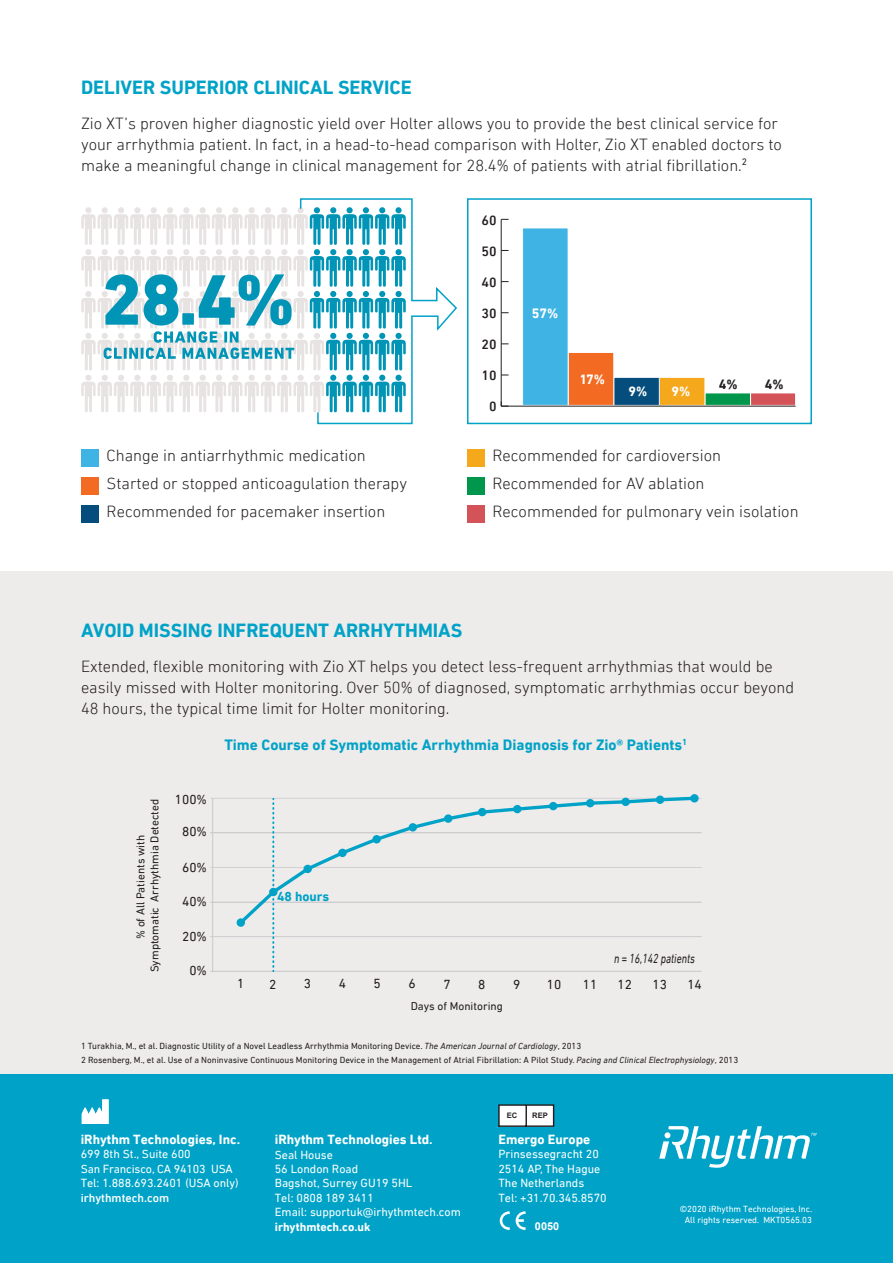
<style>
.page{position:relative;width:893px;height:1263px;background:#fff}
.page>*{position:absolute;margin:0;border:0;box-sizing:border-box;transform-origin:0 0}
.H_1{font:700 19.5px "DIN Next LT Pro";color:#00a3c7}
.body_style{font:300 16.5px/21px "DIN Next LT Pro";color:#231f20}
.bullets_body{font:300 16.5px "DIN Next LT Pro";color:#231f20}
.t1{font:700 15.3px "DIN Next LT Pro";color:#00a3c7}
.t2{font:500 13.8px "DIN Next LT Pro";color:#231f20}
.t3{font:700 13.8px "DIN Next LT Pro";color:#fff}
.t4{font:700 13.8px "DIN Next LT Pro";color:#231f20}
.legalese{font:700 13.5px "DIN Next LT Pro";color:#fff}
.t5{font:13.35px "DIN Next LT Pro";color:#231f20}
.t6{font:italic 13.35px "DIN Next LT Pro";color:#231f20;scale:.77 1}
.t7{font:700 13.35px "DIN Next LT Pro";color:#00a3c7}
.legalese-2{font:12px/14.4px "DIN Next LT Pro";color:#fff}
.t8{font:11.4px/13.8px "DIN Next LT Pro";color:#231f20;text-align:center}
.t9{font:700 10.95px "Arial";color:#fff}
.footnotes{font:9px "DIN Next LT Pro";color:#231f20}
.t10{font:9px "DIN Next LT Pro";color:#fff}
.t11{font:700 7.65px "Arial";color:#231f20}
.s1{font-style:italic}
.s2{font-weight:500}
.s3{font-weight:700}
</style>
<div class="page">
<div style="left:0;top:572px;width:893px;height:502px;background:#eeebeb"></div>
<div style="left:0;top:1074px;width:893px;height:189px;background:#00a3c7"></div>
<svg style="left:500px;top:1211px;width:10px;height:19px"></svg>
<svg style="left:516px;top:1211px;width:10px;height:19px"></svg>
<svg style="left:82px;top:1099px;width:27px;height:25px"></svg>
<svg style="left:498px;top:1104px;width:57px;height:23px"></svg>
<hr style="left:210px;top:832px;width:491px;height:1px;background:#d1d2d4">
<hr style="left:210px;top:867px;width:491px;height:1px;background:#d1d2d4">
<hr style="left:210px;top:902px;width:491px;height:1px;background:#d1d2d4">
<hr style="left:210px;top:936px;width:491px;height:1px;background:#d1d2d4">
<hr style="left:210px;top:971px;width:491px;height:1px;background:#d1d2d4">
<hr style="left:210px;top:798px;width:491px;height:1px;background:#d1d2d4">
<hr style="left:212px;top:798px;width:1px;height:173px;background:#d1d2d4">
<svg style="left:272px;top:927px;width:3px;height:45px"></svg>
<svg style="left:236px;top:795px;width:462px;height:132px"></svg>
<hr style="left:501px;top:219px;width:1px;height:187px;background:#231f20">
<div style="left:750px;top:393px;width:46px;height:12px;background:#d45358"></div>
<div style="left:705px;top:393px;width:45px;height:12px;background:#00964c"></div>
<div style="left:659px;top:377px;width:46px;height:28px;background:#f5a81c"></div>
<div style="left:659px;top:377px;width:46px;height:29px;border:1px solid #fff"></div>
<div style="left:614px;top:377px;width:45px;height:28px;background:#044d7c"></div>
<div style="left:613px;top:377px;width:47px;height:29px;border:1px solid #fff"></div>
<div style="left:568px;top:352px;width:46px;height:53px;background:#f36b23"></div>
<div style="left:568px;top:352px;width:46px;height:54px;border:1px solid #fff"></div>
<div style="left:523px;top:228px;width:45px;height:177px;background:#3fb4e4"></div>
<div style="left:522px;top:228px;width:46px;height:178px;border:1px solid #fff"></div>
<hr style="left:501px;top:406px;width:295px;height:1px;background:#231f20">
<svg style="left:501px;top:401px;width:8px;height:6px"></svg>
<div style="left:81px;top:449px;width:18px;height:18px;background:#3fb4e4"></div>
<div style="left:81px;top:477px;width:18px;height:17px;background:#f36b23"></div>
<div style="left:81px;top:505px;width:18px;height:17px;background:#044d7c"></div>
<div style="left:467px;top:449px;width:17px;height:18px;background:#f5a81c"></div>
<div style="left:467px;top:477px;width:17px;height:17px;background:#00964c"></div>
<div style="left:467px;top:505px;width:17px;height:17px;background:#d45358"></div>
<div style="left:467px;top:198px;width:345px;height:226px;border:2px solid #00a3c7"></div>
<svg style="left:81px;top:198px;width:376px;height:227px"></svg>
<svg style="left:659px;top:1126px;width:158px;height:42px"></svg>
<p class="H_1" style="left:81px;top:76px;width:332px">DELIVER SUPERIOR CLINICAL SERVICE</p>
<p class="body_style" style="left:81px;top:113px;width:702px">Zio XT’s proven higher diagnostic yield over Holter allows you to provide the best clinical service for your arrhythmia patient. In fact, in a head-to-head comparison with Holter, Zio XT enabled doctors to make a meaningful change in clinical management for 28.4% of patients with atrial fibrillation.<sup>2</sup></p>
<p class="t2" style="left:481px;top:212px;width:17px">60</p>
<p class="t2" style="left:481px;top:243px;width:17px">50</p>
<p class="bullets_body" style="left:107px;top:446px;width:261px">Change in antiarrhythmic medication</p>
<p class="bullets_body" style="left:107px;top:474px;width:302px">Started or stopped anticoagulation therapy</p>
<p class="bullets_body" style="left:107px;top:502px;width:280px">Recommended for pacemaker insertion</p>
<p class="t2" style="left:481px;top:274px;width:17px">40</p>
<p class="t2" style="left:481px;top:305px;width:17px">30</p>
<p class="t2" style="left:481px;top:336px;width:17px">20</p>
<p class="t2" style="left:481px;top:367px;width:17px">10</p>
<p class="t2" style="left:489px;top:399px;width:9px">0</p>
<p class="t3" style="left:532px;top:305px;width:28px">57%</p>
<p class="t3" style="left:579px;top:371px;width:27px">17%</p>
<p class="t3" style="left:628px;top:383px;width:20px">9%</p>
<p class="t3" style="left:671px;top:383px;width:20px">9%</p>
<p class="t4" style="left:719px;top:377px;width:20px">4%</p>
<p class="t4" style="left:765px;top:377px;width:20px">4%</p>
<p class="bullets_body" style="left:492px;top:446px;width:230px">Recommended for cardioversion</p>
<p class="bullets_body" style="left:492px;top:474px;width:214px">Recommended for AV ablation</p>
<p class="bullets_body" style="left:492px;top:502px;width:308px">Recommended for pulmonary vein isolation</p>
<p class="H_1" style="left:81px;top:619px;width:383px">AVOID MISSING INFREQUENT ARRHYTHMIAS</p>
<p class="body_style" style="left:81px;top:655px;width:715px">Extended, flexible monitoring with Zio XT helps you detect less-frequent arrhythmias that would be easily missed with Holter monitoring. Over 50% of diagnosed, symptomatic arrhythmias occur beyond<br>48 hours, the typical time limit for Holter monitoring.</p>
<p class="t8" style="left:134px;top:972px;width:175px;rotate:-90deg">% of All Patients with<br>Symptomatic Arrhythmia Detected</p>
<p class="t5" style="left:175px;top:792px;width:34px">100%</p>
<p class="t5" style="left:182px;top:824px;width:26px">80%</p>
<p class="t5" style="left:182px;top:860px;width:26px">60%</p>
<p class="t5" style="left:182px;top:894px;width:26px">40%</p>
<p class="t5" style="left:182px;top:929px;width:26px">20%</p>
<p class="t5" style="left:189px;top:963px;width:19px">0%</p>
<p class="t1" style="left:224px;top:736px;width:464px">Time Course of Symptomatic Arrhythmia Diagnosis for Zio® Patients<sup>1</sup></p>
<p class="t7" style="left:277px;top:889px;width:54px">48 hours</p>
<p class="t6" style="left:614px;top:951px;width:107px">n = 16,142 patients</p>
<p class="t5" style="left:237px;top:976px;width:9px">1</p>
<p class="t5" style="left:269px;top:977px;width:9px">2</p>
<p class="t5" style="left:304px;top:976px;width:9px">3</p>
<p class="t5" style="left:339px;top:976px;width:9px">4</p>
<p class="t5" style="left:374px;top:976px;width:9px">5</p>
<p class="t5" style="left:408px;top:976px;width:9px">6</p>
<p class="t5" style="left:443px;top:976px;width:9px">7</p>
<p class="t5" style="left:478px;top:976px;width:9px">8</p>
<p class="t5" style="left:513px;top:976px;width:9px">9</p>
<p class="t5" style="left:547px;top:976px;width:16px">10</p>
<p class="t5" style="left:583px;top:976px;width:16px">11</p>
<p class="t5" style="left:618px;top:976px;width:16px">12</p>
<p class="t5" style="left:652px;top:976px;width:16px">13</p>
<p class="t5" style="left:687px;top:976px;width:16px">14</p>
<p class="t8" style="left:411px;top:999px;width:94px">Days of Monitoring</p>
<p class="footnotes" style="left:81px;top:1041px;width:502px">1 Turakhia, M., et al. Diagnostic Utility of a Novel Leadless Arrhythmia Monitoring Device. <span class="s1">The American Journal of Cardiology</span>, 2013</p>
<p class="footnotes" style="left:81px;top:1055px;width:659px">2 Rosenberg, M., et al. Use of a Noninvasive Continuous Monitoring Device in the Management of Atrial Fibrillation: A Pilot Study. <span class="s1">Pacing and Clinical Electrophysiology</span>, 2013</p>
<p class="legalese" style="left:81px;top:1131px;width:161px">iRhythm Technologies, Inc.</p>
<p class="legalese-2" style="left:81px;top:1147px;width:160px">699 8th St., Suite 600<br>San Francisco, CA 94103 USA<br>Tel: 1.888.693.2401 (USA only) <span class="s2">irhythmtech.com</span></p>
<p class="legalese" style="left:275px;top:1132px;width:159px">iRhythm Technologies Ltd.</p>
<p class="legalese-2" style="left:275px;top:1147px;width:188px">Seal House<br>56 London Road<br>Bagshot, Surrey GU19 5HL<br>Tel: 0808 189 3411<br>Email: supportuk@irhythmtech.com <span class="s3">irhythmtech.co.uk</span></p>
<p class="t11" style="left:507px;top:1111px;width:12px">EC</p>
<p class="t11" style="left:532px;top:1111px;width:17px">REP</p>
<p class="legalese" style="left:498px;top:1131px;width:93px">Emergo Europe</p>
<p class="legalese-2" style="left:498px;top:1147px;width:110px">Prinsessegracht 20<br>2514 AP, The Hague<br>The Netherlands<br>Tel: +31.70.345.8570</p>
<p class="t9" style="left:535px;top:1220px;width:26px">0050</p>
<p class="t10" style="left:680px;top:1203px;width:134px">©2020 iRhythm Technologies, Inc.</p>
<p class="t10" style="left:685px;top:1214px;width:129px">All rights reserved. MKT0565.03</p>
</div>
